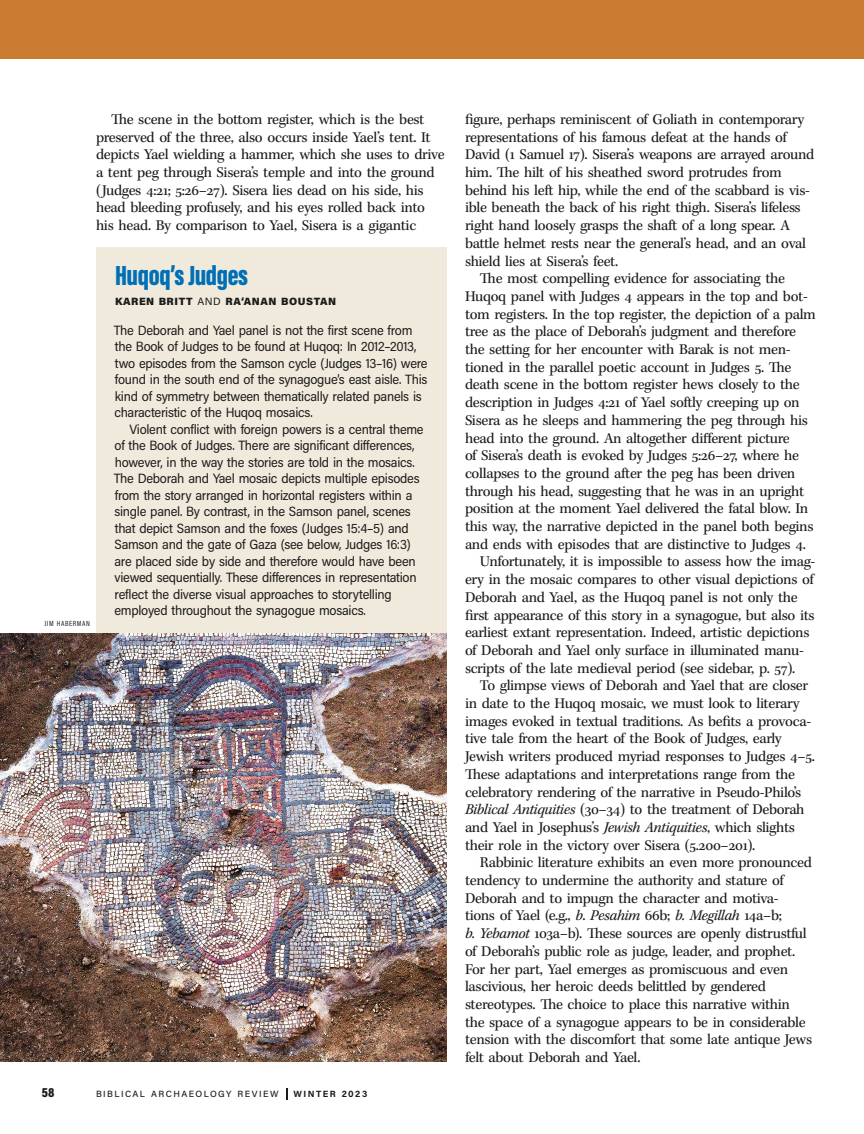
<style>
.page{position:relative;width:864px;height:1134px;background:#fff}
.page>*{position:absolute;margin:0;border:0;box-sizing:border-box;transform-origin:0 0}
.t1{font:900 28.5px "Acumin Pro Extra Cond";letter-spacing:-.015em;color:#006fb6}
.t2{font:15.3px/17.7px "Kepler Std";letter-spacing:-.025em;color:#1c1b1a}
.t3{font:13.5px/16.5px "Acumin Pro Semi Cond";letter-spacing:-.02em;color:#1c1b1a}
.t4{font:900 13.5px "Acumin Pro Cond";color:#1c1b1a}
.t5{font:900 10.5px "Acumin Pro";letter-spacing:.055em;color:#1c1b1a}
.t6{font:500 9px "Acumin Pro";letter-spacing:.16em;color:#1c1b1a}
.t7{font:700 9px "Acumin Pro";letter-spacing:.16em;color:#1c1b1a}
.t8{font:7.5px "Acumin Pro Cond";letter-spacing:.08em;color:#1c1b1a}
.s1{font-style:italic}
.s2{font-weight:400}
</style>
<div class="page">
<div style="left:0;top:0;width:864px;height:58px;background:#cc7b33"></div>
<svg style="left:286px;top:1088px;width:1px;height:12px"></svg>
<div style="left:96px;top:248px;width:351px;height:814px;background:#efeadc"></div>
<img style="left:0;top:633px;width:447px;height:429px">
<p class="t2" style="left:96px;top:111px;width:350px;text-indent:15px">The scene in the bottom register, which is the best preserved of the three, also occurs inside Yael’s tent. It depicts Yael wielding a hammer, which she uses to drive a tent peg through Sisera’s temple and into the ground (Judges 4:21; 5:26–27). Sisera lies dead on his side, his head bleeding profusely, and his eyes rolled back into his head. By comparison to Yael, Sisera is a gigantic</p>
<p class="t2" style="left:465px;top:111px;width:341px">figure, perhaps reminiscent of Goliath in contemporary</p>
<p class="t2" style="left:465px;top:129px;width:323px">representations of his famous defeat at the hands of</p>
<p class="t2" style="left:465px;top:146px;width:351px">David (1 Samuel 17). Sisera’s weapons are arrayed around</p>
<p class="t2" style="left:465px;top:164px;width:318px">him. The hilt of his sheathed sword protrudes from</p>
<p class="t2" style="left:465px;top:182px;width:347px">behind his left hip, while the end of the scabbard is vis-</p>
<p class="t2" style="left:465px;top:199px;width:337px">ible beneath the back of his right thigh. Sisera’s lifeless</p>
<p class="t2" style="left:465px;top:217px;width:326px">right hand loosely grasps the shaft of a long spear. A</p>
<p class="t2" style="left:465px;top:235px;width:343px">battle helmet rests near the general’s head, and an oval</p>
<p class="t2" style="left:465px;top:253px;width:155px">shield lies at Sisera’s feet.</p>
<p class="t2" style="left:480px;top:270px;width:307px">The most compelling evidence for associating the</p>
<p class="t2" style="left:465px;top:288px;width:344px">Huqoq panel with Judges 4 appears in the top and bot-</p>
<p class="t2" style="left:465px;top:306px;width:352px">tom registers. In the top register, the depiction of a palm</p>
<p class="t2" style="left:465px;top:323px;width:333px">tree as the place of Deborah’s judgment and therefore</p>
<p class="t2" style="left:465px;top:341px;width:327px">the setting for her encounter with Barak is not men-</p>
<p class="t2" style="left:465px;top:359px;width:328px">tioned in the parallel poetic account in Judges 5. The</p>
<p class="t2" style="left:465px;top:376px;width:336px">death scene in the bottom register hews closely to the</p>
<p class="t2" style="left:465px;top:394px;width:336px">description in Judges 4:21 of Yael softly creeping up on</p>
<p class="t2" style="left:465px;top:412px;width:345px">Sisera as he sleeps and hammering the peg through his</p>
<p class="t2" style="left:465px;top:430px;width:326px">head into the ground. An altogether different picture</p>
<p class="t2" style="left:465px;top:447px;width:336px">of Sisera’s death is evoked by Judges 5:26–27, where he</p>
<p class="t2" style="left:465px;top:465px;width:332px">collapses to the ground after the peg has been driven</p>
<p class="t2" style="left:465px;top:483px;width:341px">through his head, suggesting that he was in an upright</p>
<p class="t2" style="left:465px;top:500px;width:345px">position at the moment Yael delivered the fatal blow. In</p>
<p class="t2" style="left:465px;top:518px;width:350px">this way, the narrative depicted in the panel both begins</p>
<p class="t2" style="left:465px;top:536px;width:342px">and ends with episodes that are distinctive to Judges 4.</p>
<p class="t2" style="left:480px;top:553px;width:337px">Unfortunately, it is impossible to assess how the imag-</p>
<p class="t2" style="left:465px;top:571px;width:350px">ery in the mosaic compares to other visual depictions of</p>
<p class="t2" style="left:465px;top:589px;width:334px">Deborah and Yael, as the Huqoq panel is not only the</p>
<p class="t2" style="left:465px;top:607px;width:351px">first appearance of this story in a synagogue, but also its</p>
<p class="t2" style="left:465px;top:624px;width:346px">earliest extant representation. Indeed, artistic depictions</p>
<p class="t2" style="left:465px;top:642px;width:340px">of Deborah and Yael only surface in illuminated manu-</p>
<p class="t2" style="left:465px;top:660px;width:332px">scripts of the late medieval period (see sidebar, p. 57).</p>
<p class="t2" style="left:480px;top:677px;width:330px">To glimpse views of Deborah and Yael that are closer</p>
<p class="t2" style="left:465px;top:695px;width:336px">in date to the Huqoq mosaic, we must look to literary</p>
<p class="t2" style="left:465px;top:713px;width:348px">images evoked in textual traditions. As befits a provoca-</p>
<p class="t2" style="left:465px;top:730px;width:318px">tive tale from the heart of the Book of Judges, early</p>
<p class="t2" style="left:465px;top:748px;width:351px">Jewish writers produced myriad responses to Judges 4–5.</p>
<p class="t2" style="left:465px;top:766px;width:332px">These adaptations and interpretations range from the</p>
<p class="t2" style="left:465px;top:784px;width:338px">celebratory rendering of the narrative in Pseudo-Philo’s</p>
<p class="t2" style="left:465px;top:801px;width:341px"><span class="s1">Biblical Antiquities</span> (30–34) to the treatment of Deborah</p>
<p class="t2" style="left:465px;top:819px;width:332px">and Yael in Josephus’s <span class="s1">Jewish Antiquities</span>, which slights</p>
<p class="t2" style="left:465px;top:837px;width:292px">their role in the victory over Sisera (5.200–201).</p>
<p class="t2" style="left:480px;top:854px;width:333px">Rabbinic literature exhibits an even more pronounced</p>
<p class="t2" style="left:465px;top:872px;width:320px">tendency to undermine the authority and stature of</p>
<p class="t2" style="left:465px;top:890px;width:315px">Deborah and to impugn the character and motiva-</p>
<p class="t2" style="left:465px;top:907px;width:318px">tions of Yael (e.g., <span class="s1">b</span>. <span class="s1">Pesahim</span> 66b; <span class="s1">b. Megillah</span> 14a–b;</p>
<p class="t2" style="left:465px;top:925px;width:343px"><span class="s1">b. Yebamot</span> 103a–b). These sources are openly distrustful</p>
<p class="t2" style="left:465px;top:943px;width:332px">of Deborah’s public role as judge, leader, and prophet.</p>
<p class="t2" style="left:465px;top:961px;width:325px">For her part, Yael emerges as promiscuous and even</p>
<p class="t2" style="left:465px;top:978px;width:302px">lascivious, her heroic deeds belittled by gendered</p>
<p class="t2" style="left:465px;top:996px;width:326px">stereotypes. The choice to place this narrative within</p>
<p class="t2" style="left:465px;top:1014px;width:342px">the space of a synagogue appears to be in considerable</p>
<p class="t2" style="left:465px;top:1031px;width:349px">tension with the discomfort that some late antique Jews</p>
<p class="t2" style="left:465px;top:1049px;width:177px">felt about Deborah and Yael.</p>
<h1 class="t1" style="left:115px;top:258px;width:135px">Huqoq’s Judges</h1>
<p class="t5" style="left:115px;top:294px;width:223px">KAREN BRITT <span class="s2">AND</span> RA‘ANAN BOUSTAN</p>
<p class="t3" style="left:114px;top:321px;width:315px">The Deborah and Yael panel is not the first scene from the Book of Judges to be found at Huqoq: In 2012–2013, two episodes from the Samson cycle (Judges 13–16) were found in the south end of the synagogue’s east aisle. This kind of symmetry between thematically related panels is characteristic of the Huqoq mosaics.</p>
<p class="t3" style="left:114px;top:420px;width:311px;text-indent:16px">Violent conflict with foreign powers is a central theme of the Book of Judges. There are significant differences, however, in the way the stories are told in the mosaics.<br>The Deborah and Yael mosaic depicts multiple episodes from the story arranged in horizontal registers within a single panel. By contrast, in the Samson panel, scenes that depict Samson and the foxes (Judges 15:4–5) and Samson and the gate of Gaza (see below, Judges 16:3) are placed side by side and therefore would have been viewed sequentially. These differences in representation reflect the diverse visual approaches to storytelling employed throughout the synagogue mosaics.</p>
<p class="t8" style="left:44px;top:619px;width:47px">JIM HABERMAN</p>
<p class="t4" style="left:42px;top:1084px;width:14px">58</p>
<p class="t6" style="left:96px;top:1088px;width:184px">BIBLICAL ARCHAEOLOGY REVIEW</p>
<p class="t7" style="left:294px;top:1088px;width:75px">WINTER 2023</p>
</div>
